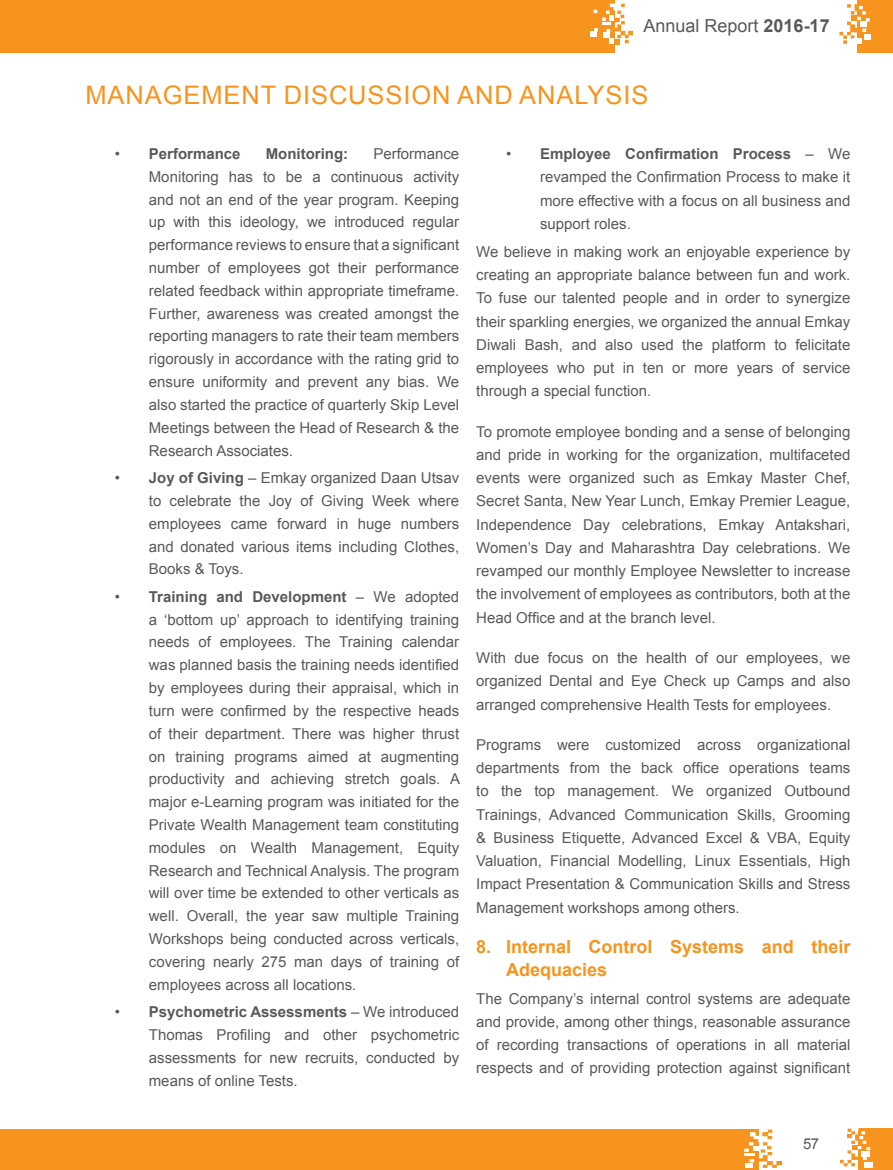
<style>
.page{position:relative;width:893px;height:1170px;background:#fff}
.page>*{position:absolute;margin:0;border:0;box-sizing:border-box;transform-origin:0 0}
.t1{font:25.5px "Arial";letter-spacing:.035em;color:#f7941e}
.t2{font:700 18px/23.2px "Arial";color:#f7941e}
.t3{font:18px "Arial";color:#58595b}
.t4{font:15px/22.8px "Arial";color:#58595b;text-align:justify}
.t5{font:700 15px "Arial";color:#58595b}
.s1{font-weight:700}
.s2{font-weight:400}
</style>
<div class="page">
<div style="left:0;top:0;width:615px;height:52px;background:#f7941e"></div>
<div style="left:857px;top:0;width:36px;height:52px;background:#f7941e"></div>
<svg style="left:839px;top:4px;width:31px;height:40px"></svg>
<svg style="left:591px;top:4px;width:42px;height:40px"></svg>
<div style="left:0;top:1129px;width:759px;height:40px;background:#f7941e"></div>
<svg style="left:744px;top:1129px;width:38px;height:38px"></svg>
<div style="left:745px;top:1162px;width:8px;height:5px;background:#fff"></div>
<div style="left:858px;top:1127px;width:35px;height:42px;background:#f7941e"></div>
<svg style="left:840px;top:1127px;width:30px;height:39px"></svg>
<div style="left:864px;top:1161px;width:9px;height:6px;background:#fff"></div>
<p class="t3" style="left:643px;top:13px;width:188px">Annual Report <span class="s1">2016-17</span></p>
<p class="t1" style="left:85px;top:78px;width:564px">MANAGEMENT DISCUSSION AND ANALYSIS</p>
<p class="t5" style="left:115px;top:143px;width:127px"><span class="s2">•</span> Performance</p>
<p class="t5" style="left:266px;top:143px;width:84px">Monitoring:</p>
<p class="t4" style="left:149px;top:142px;width:312px;text-indent:225px">Performance Monitoring has to be a continuous activity and not an end of the year program. Keeping up with this ideology, we introduced regular performance reviews to ensure that a significant number of employees got their performance related feedback within appropriate timeframe.<br>Further, awareness was created amongst the reporting managers to rate their team members rigorously in accordance with the rating grid to ensure uniformity and prevent any bias. We also started the practice of quarterly Skip Level Meetings between the Head of Research &amp; the Research Associates.</p>
<p class="t4" style="left:149px;top:466px;width:312px;text-indent:-34px">• <span class="s1">Joy of Giving</span> – Emkay organized Daan Utsav to celebrate the Joy of Giving Week where employees came forward in huge numbers and donated various items including Clothes, Books &amp; Toys.</p>
<p class="t4" style="left:149px;top:585px;width:313px;text-indent:-34px">• <span class="s1">Training and Development</span> – We adopted a ‘bottom up’ approach to identifying training needs of employees. The Training calendar was planned basis the training needs identified by employees during their appraisal, which in turn were confirmed by the respective heads of their department. There was higher thrust on training programs aimed at augmenting productivity and achieving stretch goals. A major e-Learning program was initiated for the Private Wealth Management team constituting modules on Wealth Management, Equity Research and Technical Analysis. The program will over time be extended to other verticals as well. Overall, the year saw multiple Training Workshops being conducted across verticals, covering nearly 275 man days of training of employees across all locations.</p>
<p class="t4" style="left:149px;top:1000px;width:312px;text-indent:-34px">• <span class="s1">Psychometric Assessments</span> – We introduced Thomas Profiling and other psychometric assessments for new recruits, conducted by means of online Tests.</p>
<p class="t4" style="left:540px;top:142px;width:312px;line-height:23.2px;text-indent:-34px">• <span class="s1">Employee Confirmation Process</span> – We revamped the Confirmation Process to make it more effective with a focus on all business and support roles.</p>
<p class="t4" style="left:476px;top:240px;width:376px;line-height:23.2px">We believe in making work an enjoyable experience by creating an appropriate balance between fun and work.<br>To fuse our talented people and in order to synergize their sparkling energies, we organized the annual Emkay Diwali Bash, and also used the platform to felicitate employees who put in ten or more years of service through a special function.</p>
<p class="t4" style="left:476px;top:419px;width:376px;line-height:23.2px">To promote employee bonding and a sense of belonging and pride in working for the organization, multifaceted events were organized such as Emkay Master Chef, Secret Santa, New Year Lunch, Emkay Premier League, Independence Day celebrations, Emkay Antakshari, Women’s Day and Maharashtra Day celebrations. We revamped our monthly Employee Newsletter to increase the involvement of employees as contributors, both at the Head Office and at the branch level.</p>
<p class="t4" style="left:476px;top:646px;width:376px;line-height:23.2px">With due focus on the health of our employees, we organized Dental and Eye Check up Camps and also arranged comprehensive Health Tests for employees.</p>
<p class="t4" style="left:476px;top:732px;width:376px;line-height:23.2px">Programs were customized across organizational departments from the back office operations teams to the top management. We organized Outbound Trainings, Advanced Communication Skills, Grooming &amp; Business Etiquette, Advanced Excel &amp; VBA, Equity Valuation, Financial Modelling, Linux Essentials, High Impact Presentation &amp; Communication Skills and Stress Management workshops among others.</p>
<p class="t2" style="left:506px;top:935px;width:346px;text-indent:-30px">8. Internal Control Systems and their<br>Adequacies</p>
<p class="t4" style="left:476px;top:986px;width:376px;line-height:23.2px">The Company’s internal control systems are adequate and provide, among other things, reasonable assurance of recording transactions of operations in all material respects and of providing protection against significant</p>
<p class="t4" style="left:803px;top:1132px;width:17px">57</p>
</div>
